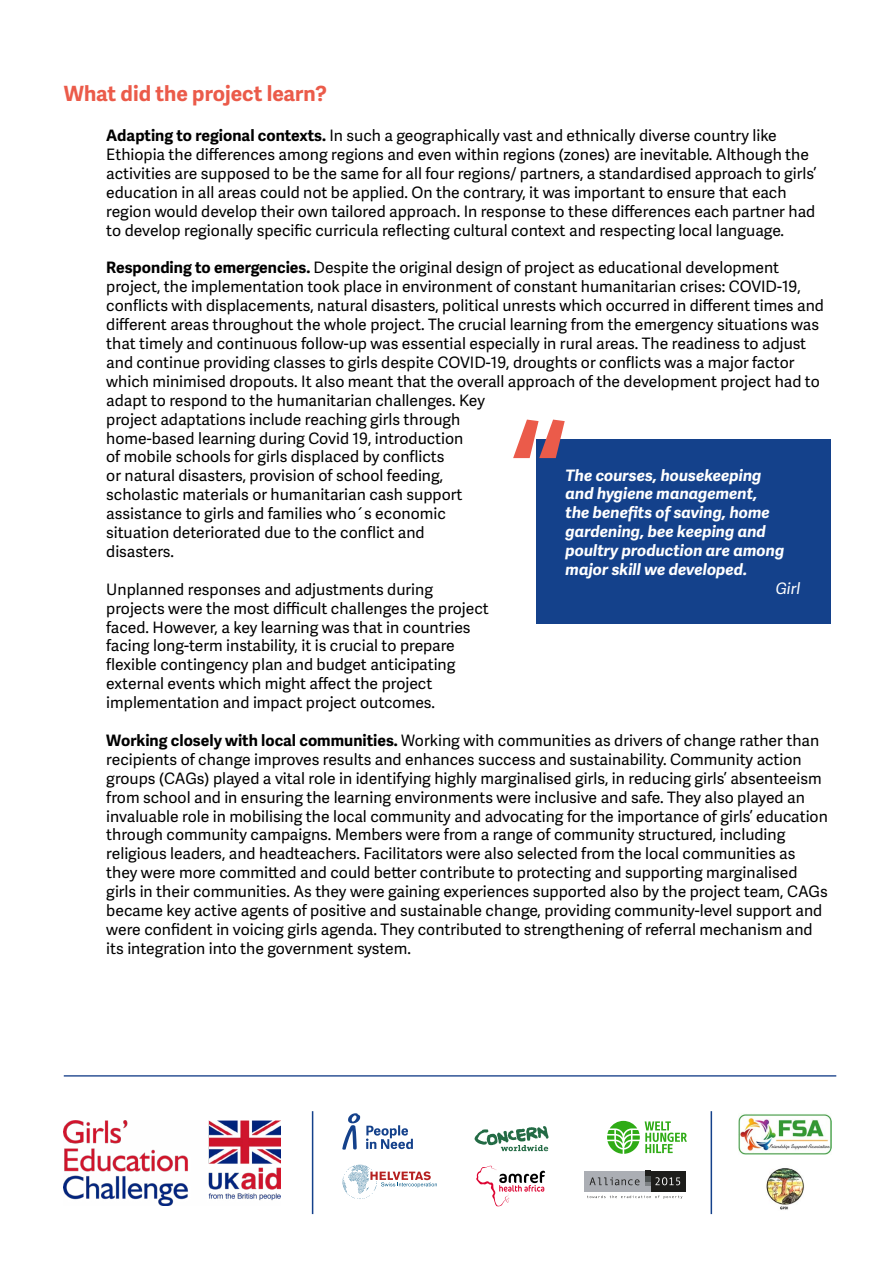
<style>
.page{position:relative;width:893px;height:1263px;background:#fff}
.page>*{position:absolute;margin:0;border:0;box-sizing:border-box;transform-origin:0 0}
.t1{font:700 21px "Adelle Sans";color:#eb5b4a}
.t2{font:15.75px/18.9px "Adelle Sans";color:#000}
.t3{font:italic 700 15.75px/18.9px "Adelle Sans";color:#fff}
.t4{font:italic 15.75px "Adelle Sans";color:#fff}
.s1{font-weight:700}
</style>
<div class="page">
<img style="left:64px;top:1120px;width:216px;height:85px">
<svg style="left:607px;top:1121px;width:80px;height:33px"></svg>
<svg style="left:475px;top:1126px;width:74px;height:25px"></svg>
<svg style="left:342px;top:1165px;width:95px;height:34px"></svg>
<svg style="left:476px;top:1166px;width:69px;height:40px"></svg>
<svg style="left:342px;top:1113px;width:18px;height:37px"></svg>
<svg style="left:366px;top:1125px;width:47px;height:24px"></svg>
<div style="left:647px;top:1171px;width:39px;height:21px;background:#1d1d1b"></div>
<div style="left:584px;top:1171px;width:63px;height:21px;background:#abaeb4"></div>
<svg style="left:587px;top:1171px;width:95px;height:28px"></svg>
<hr style="left:312px;top:1111px;width:1px;height:103px;background:#14418b">
<hr style="left:711px;top:1111px;width:1px;height:103px;background:#14418b">
<hr style="left:64px;top:1075px;width:772px;height:1px;background:#2f5496">
<img style="left:739px;top:1114px;width:92px;height:41px">
<img style="left:766px;top:1168px;width:38px;height:42px">
<div style="left:536px;top:439px;width:294px;height:185px;background:#14418b"></div>
<svg style="left:513px;top:420px;width:52px;height:38px"></svg>
<h1 class="t1" style="left:64px;top:81px;width:265px">What did the project learn?</h1>
<p class="t2" style="left:106px;top:127px;width:712px"><span class="s1">Adapting to regional contexts.</span> In such a geographically vast and ethnically diverse country like Ethiopia the differences among regions and even within regions (zones) are inevitable. Although the activities are supposed to be the same for all four regions/ partners, a standardised approach to girls’ education in all areas could not be applied. On the contrary, it was important to ensure that each region would develop their own tailored approach. In response to these differences each partner had to develop regionally specific curricula reflecting cultural context and respecting local language.</p>
<p class="t2" style="left:106px;top:259px;width:719px"><span class="s1">Responding to emergencies.</span> Despite the original design of project as educational development project, the implementation took place in environment of constant humanitarian crises: COVID-19, conflicts with displacements, natural disasters, political unrests which occurred in different times and different areas throughout the whole project. The crucial learning from the emergency situations was that timely and continuous follow-up was essential especially in rural areas. The readiness to adjust and continue providing classes to girls despite COVID-19, droughts or conflicts was a major factor which minimised dropouts. It also meant that the overall approach of the development project had to adapt to respond to the humanitarian challenges. Key<br>project adaptations include reaching girls through<br>home-based learning during Covid 19, introduction<br>of mobile schools for girls displaced by conflicts<br>or natural disasters, provision of school feeding,<br>scholastic materials or humanitarian cash support<br>assistance to girls and families who´s economic<br>situation deteriorated due to the conflict and<br>disasters.</p>
<p class="t2" style="left:106px;top:580px;width:384px">Unplanned responses and adjustments during projects were the most difficult challenges the project faced. However, a key learning was that in countries facing long-term instability, it is crucial to prepare flexible contingency plan and budget anticipating external events which might affect the project implementation and impact project outcomes.</p>
<p class="t2" style="left:106px;top:731px;width:723px"><span class="s1">Working closely with local communities.</span> Working with communities as drivers of change rather than recipients of change improves results and enhances success and sustainability. Community action groups (CAGs) played a vital role in identifying highly marginalised girls, in reducing girls’ absenteeism from school and in ensuring the learning environments were inclusive and safe. They also played an invaluable role in mobilising the local community and advocating for the importance of girls’ education through community campaigns. Members were from a range of community structured, including religious leaders, and headteachers. Facilitators were also selected from the local communities as they were more committed and could better contribute to protecting and supporting marginalised girls in their communities. As they were gaining experiences supported also by the project team, CAGs became key active agents of positive and sustainable change, providing community-level support and were confident in voicing girls agenda. They contributed to strengthening of referral mechanism and its integration into the government system.</p>
<p class="t3" style="left:566px;top:466px;width:220px">The courses, housekeeping and hygiene management, the benefits of saving, home gardening, bee keeping and poultry production are among major skill we developed.</p>
<p class="t4" style="left:776px;top:579px;width:26px">Girl</p>
</div>
